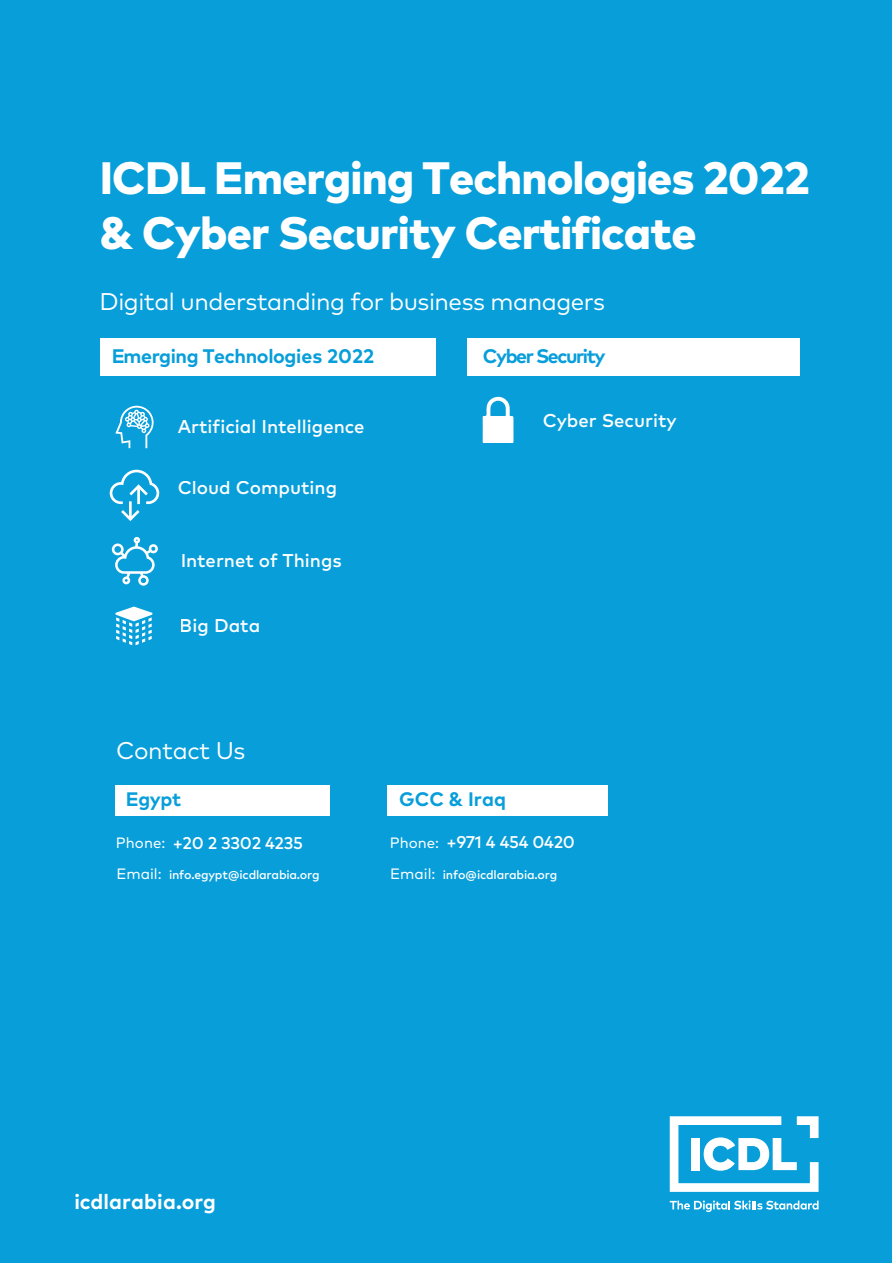
<style>
.page{position:relative;width:893px;height:1263px;background:#fff}
.page>*{position:absolute;margin:0;border:0;box-sizing:border-box;transform-origin:0 0}
.t1{font:800 45.3px/54.4px "Mark Pro";letter-spacing:-.02em;color:#fff}
.t2{font:24.15px "Mark Pro";letter-spacing:-.02em;color:#fff}
.t3{font:700 21px "Mark Pro";letter-spacing:.01em;color:#fff}
.t4{font:700 19.65px "Mark Pro";letter-spacing:-.02em;color:#079eda}
.t5{font:700 19.65px "Mark Pro";letter-spacing:-.075em;color:#079eda}
.t6{font:700 19.5px "Mark Pro";color:#079eda}
.t7{font:500 18.45px "Mark Pro";color:#fff}
.t8{font:500 16.95px "Mark Pro";letter-spacing:-.02em;color:#fff}
.t9{font:15px/31px "Mark Pro";color:#fff}
.t10{font:500 12.3px "Mark Pro";letter-spacing:-.02em;color:#fff}
</style>
<div class="page">
<div style="left:1px;top:0;width:891px;height:1263px;background:#079eda"></div>
<svg style="left:670px;top:1116px;width:149px;height:76px"></svg>
<svg style="left:670px;top:1200px;width:149px;height:12px"></svg>
<div style="left:467px;top:338px;width:333px;height:37px;background:#fff"></div>
<div style="left:100px;top:338px;width:335px;height:37px;background:#fff"></div>
<svg style="left:110px;top:470px;width:49px;height:51px"></svg>
<svg style="left:112px;top:537px;width:46px;height:49px"></svg>
<svg style="left:115px;top:607px;width:38px;height:38px"></svg>
<svg style="left:115px;top:406px;width:39px;height:42px"></svg>
<svg style="left:483px;top:396px;width:30px;height:47px"></svg>
<div style="left:387px;top:785px;width:221px;height:30px;background:#fff"></div>
<div style="left:115px;top:785px;width:215px;height:30px;background:#fff"></div>
<h1 class="t1" style="left:100px;top:147px;width:711px">ICDL Emerging Technologies 2022 &amp; Cyber Security Certificate</h1>
<h2 class="t2" style="left:100px;top:283px;width:507px">Digital understanding for business managers</h2>
<p class="t4" style="left:112px;top:341px;width:264px">Emerging Technologies 2022</p>
<p class="t5" style="left:483px;top:341px;width:124px">Cyber Security</p>
<p class="t7" style="left:178px;top:413px;width:188px">Artificial Intelligence</p>
<p class="t7" style="left:178px;top:474px;width:161px">Cloud Computing</p>
<p class="t7" style="left:181px;top:546px;width:163px">Internet of Things</p>
<p class="t7" style="left:180px;top:611px;width:82px">Big Data</p>
<p class="t7" style="left:542px;top:406px;width:136px">Cyber Security</p>
<h2 class="t2" style="left:116px;top:732px;width:131px">Contact Us</h2>
<p class="t6" style="left:126px;top:784px;width:57px">Egypt</p>
<p class="t6" style="left:399px;top:784px;width:108px">GCC &amp; Iraq</p>
<p class="t9" style="left:116px;top:826px;width:51px">Phone:<br>Email:</p>
<p class="t8" style="left:173px;top:830px;width:132px">+20 2 3302 4235</p>
<p class="t8" style="left:446px;top:829px;width:130px">+971 4 454 0420</p>
<p class="t10" style="left:169px;top:865px;width:152px">info.egypt@icdlarabia.org</p>
<p class="t9" style="left:390px;top:826px;width:51px">Phone:<br>Email:</p>
<p class="t10" style="left:443px;top:865px;width:116px">info@icdlarabia.org</p>
<p class="t3" style="left:74px;top:1185px;width:143px">icdlarabia.org</p>
</div>
